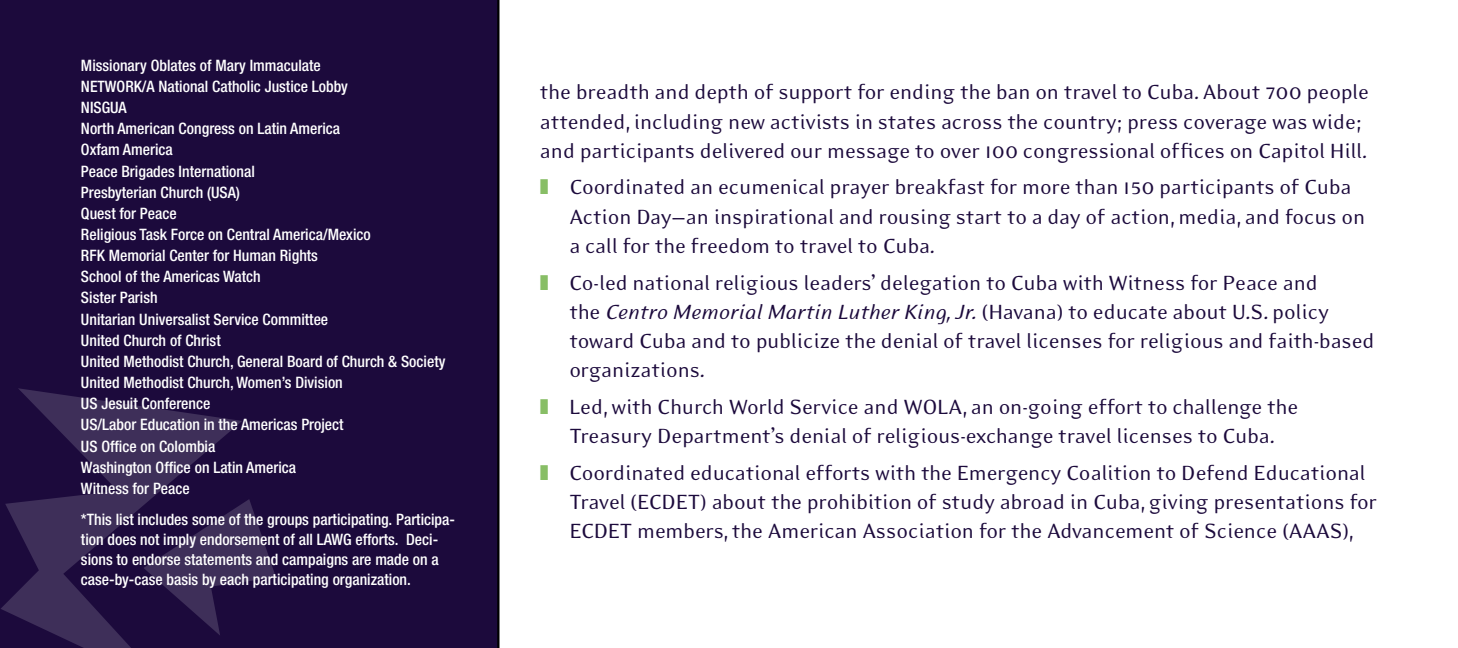
<style>
.page{position:relative;width:1458px;height:648px;background:#fff}
.page>*{position:absolute;margin:0;border:0;box-sizing:border-box;transform-origin:0 0}
.Bullet_text{font:23.62px/29.2px "Eidetic Modern";letter-spacing:-.01em;color:#1c0a3c}
.body_no_indent{font:23.62px/29.2px "Eidetic Modern";letter-spacing:-.01em;color:#1c0a3c}
.participants{font:500 condensed 15.75px/20px "Helvetica Neue";color:#fff}
.s1{color:#88be66}
.s2{font-style:italic}
</style>
<div class="page">
<div style="left:0;top:0;width:499px;height:648px;background:#1c0a3c"></div>
<svg style="left:1px;top:388px;width:241px;height:260px;background:#2b1b49"></svg>
<svg style="left:143px;top:499px;width:133px;height:137px;background:#2a1948"></svg>
<p class="participants" style="left:81px;top:55px;width:241px">Missionary Oblates of Mary Immaculate</p>
<p class="participants" style="left:81px;top:76px;width:268px">NETWORK/A National Catholic Justice Lobby</p>
<p class="participants" style="left:81px;top:97px;width:47px">NISGUA</p>
<p class="participants" style="left:81px;top:118px;width:261px">North American Congress on Latin America</p>
<p class="participants" style="left:81px;top:140px;width:93px">Oxfam America</p>
<p class="participants" style="left:81px;top:161px;width:175px">Peace Brigades International</p>
<p class="participants" style="left:81px;top:182px;width:161px">Presbyterian Church (USA)</p>
<p class="participants" style="left:81px;top:203px;width:97px">Quest for Peace</p>
<p class="participants" style="left:81px;top:224px;width:291px">Religious Task Force on Central America/Mexico</p>
<p class="participants" style="left:81px;top:245px;width:239px">RFK Memorial Center for Human Rights</p>
<p class="participants" style="left:81px;top:267px;width:181px">School of the Americas Watch</p>
<p class="participants" style="left:81px;top:288px;width:78px">Sister Parish</p>
<p class="participants" style="left:81px;top:309px;width:249px">Unitarian Universalist Service Committee</p>
<p class="participants" style="left:81px;top:330px;width:141px">United Church of Christ</p>
<p class="participants" style="left:81px;top:351px;width:366px">United Methodist Church, General Board of Church &amp; Society</p>
<p class="participants" style="left:81px;top:372px;width:263px">United Methodist Church, Women’s Division</p>
<p class="participants" style="left:81px;top:393px;width:131px">US Jesuit Conference</p>
<p class="participants" style="left:81px;top:415px;width:264px">US/Labor Education in the Americas Project</p>
<p class="participants" style="left:81px;top:436px;width:136px">US Office on Colombia</p>
<p class="participants" style="left:81px;top:457px;width:217px">Washington Office on Latin America</p>
<p class="participants" style="left:81px;top:478px;width:110px">Witness for Peace</p>
<p class="participants" style="left:81px;top:509px;width:376px">*This list includes some of the groups participating. Participa&shy;tion does not imply endorsement of all LAWG efforts. Deci&shy;sions to endorse statements and campaigns are made on a case-by-case basis by each participating organization.</p>
<p class="body_no_indent" style="left:540px;top:78px;width:831px">the breadth and depth of support for ending the ban on travel to Cuba. About 700 people attended, including new activists in states across the country; press coverage was wide; and participants delivered our message to over 100 congressional offices on Capitol Hill.</p>
<p class="Bullet_text" style="left:569px;top:173px;width:797px;text-indent:-29px"><span class="s1">❚</span> Coordinated an ecumenical prayer breakfast for more than 150 participants of Cuba<br>Action Day—an inspirational and rousing start to a day of action, media, and focus on a call for the freedom to travel to Cuba.</p>
<p class="Bullet_text" style="left:569px;top:268px;width:807px;text-indent:-29px"><span class="s1">❚</span> Co-led national religious leaders’ delegation to Cuba with Witness for Peace and<br>the <span class="s2">Centro Memorial Martin Luther King, Jr.</span> (Havana) to educate about U.S. policy toward Cuba and to publicize the denial of travel licenses for religious and faith-based organizations.</p>
<p class="Bullet_text" style="left:540px;top:392px;width:760px;text-align:center"><span class="s1">❚</span> Led, with Church World Service and WOLA, an on-going effort to challenge the<br>Treasury Department’s denial of religious-exchange travel licenses to Cuba.</p>
<p class="Bullet_text" style="left:569px;top:458px;width:809px;text-indent:-29px"><span class="s1">❚</span> Coordinated educational efforts with the Emergency Coalition to Defend Educational<br>Travel (ECDET) about the prohibition of study abroad in Cuba, giving presentations for<br>ECDET members, the American Association for the Advancement of Science (AAAS),</p>
</div>
